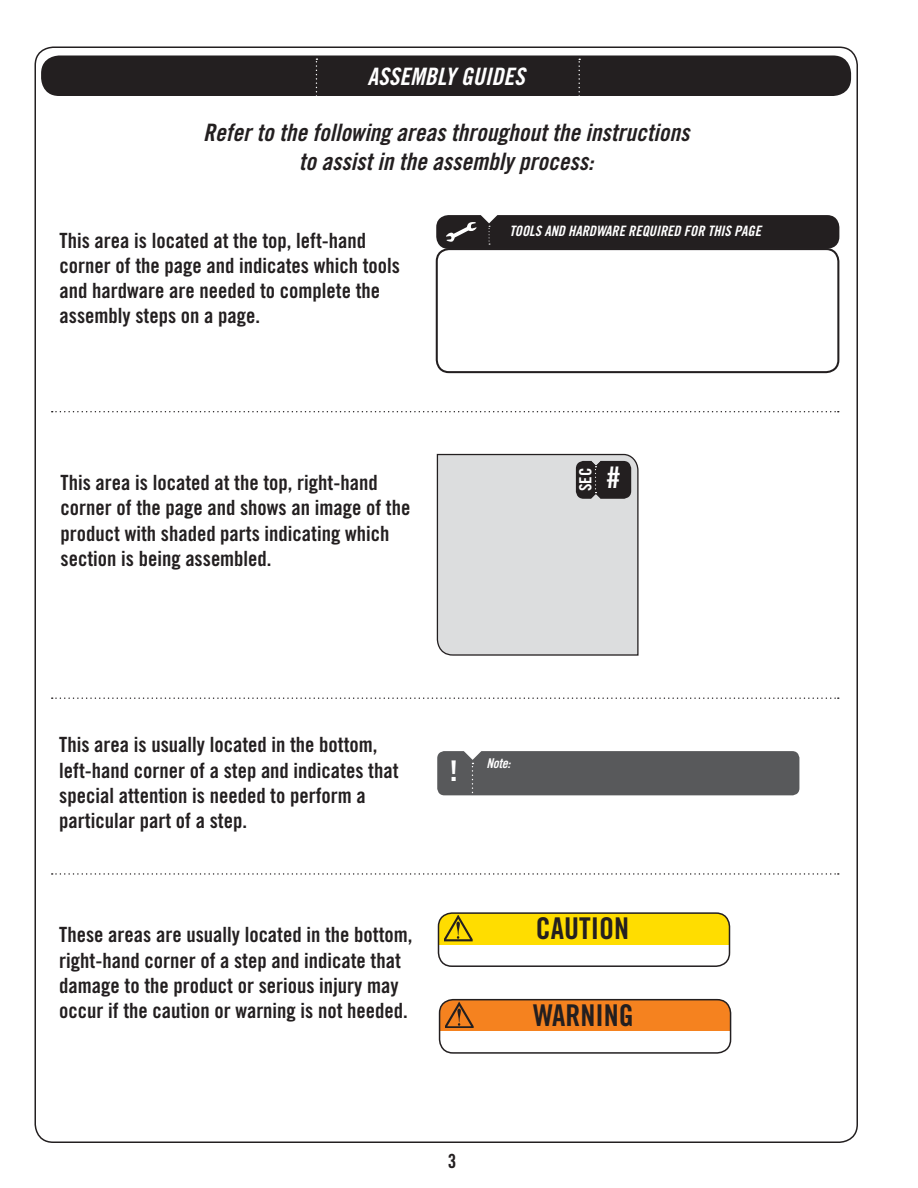
<style>
.page{position:relative;width:918px;height:1188px;background:#fff}
.page>*{position:absolute;margin:0;border:0;box-sizing:border-box;transform-origin:0 0}
.t1{font:30px "Trade Gothic LT Std Bd Cn 20";color:#231f20}
.t2{font:29.85px "Trade Gothic LT Std Bd Cn 20";color:#fff}
.t3{font:700 28.5px "Trade Gothic LT Std";color:#fff}
.t4{font:24px/28.8px "Trade Gothic LT Std Bd Cn 20 Obl";color:#231f20;text-align:center}
.t5{font:24px "Trade Gothic LT Std Bd Cn 20 Obl";color:#fff}
.t6{font:21px/25.2px "Trade Gothic LT Std Bd Cn 20";color:#231f20}
.t7{font:19.5px "Trade Gothic LT Std Bd Cn 20";color:#231f20}
.t8{font:16.8px "Trade Gothic LT Std Bd Cn 20";color:#fff}
.t9{font:14.25px "Trade Gothic LT Std Bd Cn 20 Obl";color:#fff}
.t10{font:13.5px "Trade Gothic LT Std Bd Cn 20 Obl";color:#fff}
</style>
<div class="page">
<svg style="left:436px;top:453px;width:203px;height:203px"></svg>
<div style="left:437px;top:751px;width:362px;height:44px;background:#58595b;border-radius:7px"></div>
<svg style="left:462px;top:751px;width:22px;height:45px"></svg>
<div style="left:440px;top:1000px;width:291px;height:31px;background:#f5821f"></div>
<div style="left:439px;top:999px;width:292px;height:55px;border:2px solid #231f20;border-radius:14px"></div>
<img style="left:446px;top:1002px;width:28px;height:26px">
<div style="left:41px;top:56px;width:810px;height:40px;background:#231f20;border-radius:18px"></div>
<svg style="left:316px;top:58px;width:1px;height:38px"></svg>
<svg style="left:579px;top:59px;width:1px;height:37px"></svg>
<div style="left:436px;top:215px;width:403px;height:34px;background:#231f20;border-radius:12px"></div>
<div style="left:436px;top:248px;width:403px;height:125px;border:2px solid #231f20;border-radius:12px"></div>
<svg style="left:446px;top:215px;width:52px;height:30px"></svg>
<svg style="left:52px;top:411px;width:787px;height:1px"></svg>
<svg style="left:52px;top:697px;width:787px;height:2px"></svg>
<svg style="left:52px;top:873px;width:787px;height:2px"></svg>
<div style="left:438px;top:913px;width:291px;height:32px;background:#fd0"></div>
<div style="left:438px;top:912px;width:292px;height:55px;border:2px solid #231f20;border-radius:14px"></div>
<img style="left:444px;top:915px;width:29px;height:26px">
<p class="t5" style="left:367px;top:68px;width:159px">ASSEMBLY GUIDES</p>
<p class="t4" style="left:203px;top:121px;width:488px">Refer to the following areas throughout the instructions to assist in the assembly process:</p>
<p class="t6" style="left:60px;top:230px;width:342px">This area is located at the top, left-hand corner of the page and indicates which tools and hardware are needed to complete the assembly steps on a page.</p>
<p class="t9" style="left:509px;top:225px;width:253px">TOOLS AND HARDWARE REQUIRED FOR THIS PAGE</p>
<p class="t6" style="left:61px;top:473px;width:351px">This area is located at the top, right-hand corner of the page and shows an image of the product with shaded parts indicating which section is being assembled.</p>
<p class="t8" style="left:579px;top:491px;width:25px;rotate:-90deg">SEC</p>
<h2 class="t2" style="left:607px;top:467px;width:15px">#</h2>
<p class="t6" style="left:59px;top:735px;width:341px">This area is usually located in the bottom, left-hand corner of a step and indicates that special attention is needed to perform a particular part of a step.</p>
<p class="t6" style="left:59px;top:925px;width:355px">These areas are usually located in the bottom, right-hand corner of a step and indicate that damage to the product or serious injury may occur if the caution or warning is not heeded.</p>
<h3 class="t3" style="left:450px;top:754px;width:9px">!</h3>
<p class="t10" style="left:487px;top:759px;width:25px">Note:</p>
<h1 class="t1" style="left:536px;top:918px;width:95px">CAUTION</h1>
<h1 class="t1" style="left:533px;top:1005px;width:102px">WARNING</h1>
<p class="t7" style="left:448px;top:1154px;width:10px">3</p>
</div>
